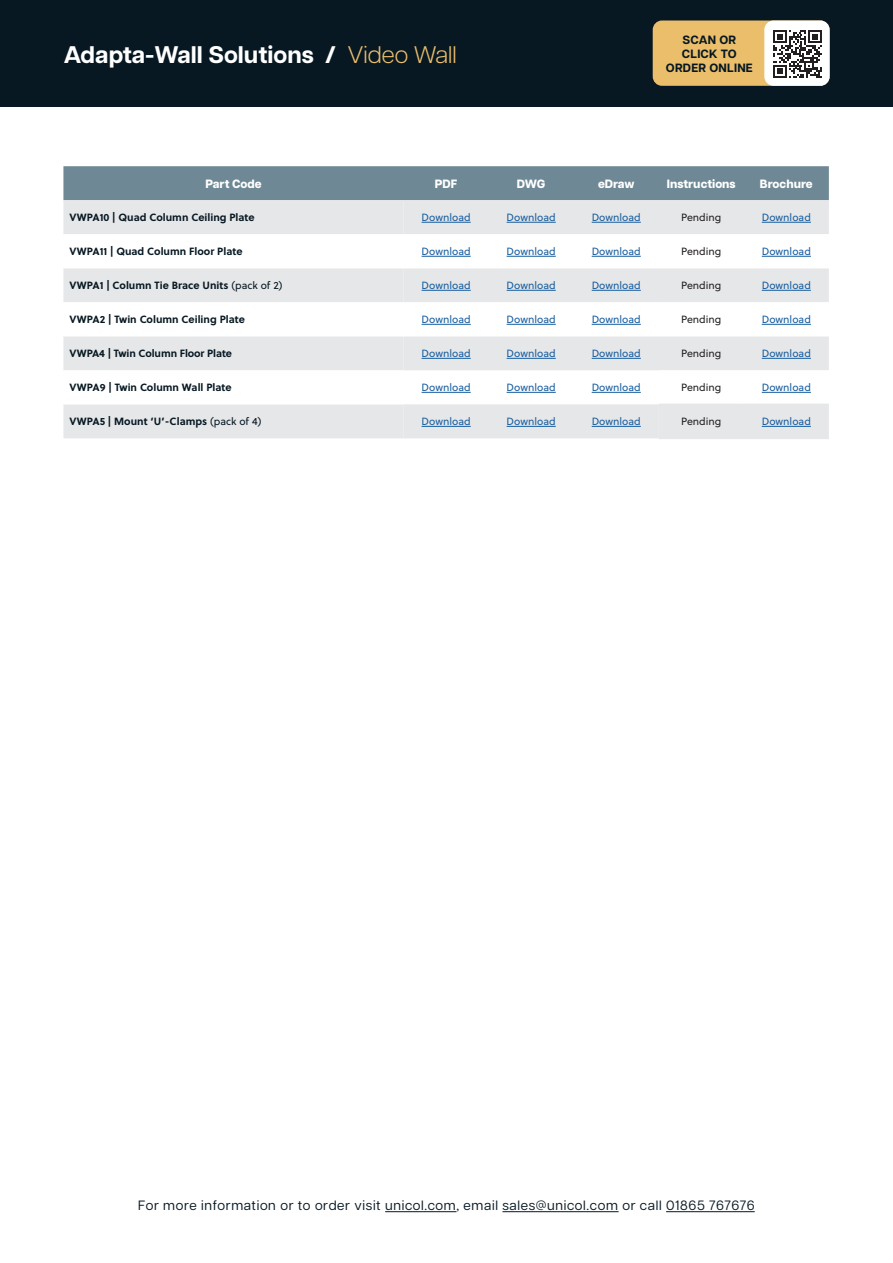
<style>
.page{position:relative;width:893px;height:1263px;background:#fff}
.page>*{position:absolute;margin:0;border:0;box-sizing:border-box;transform-origin:0 0}
.t1{font:700 24px "Articulat CF";color:#fff}
.t2{font:13.5px "Articulat CF";letter-spacing:.05em;color:#071822}
.t3{font:800 12px "Articulat CF";color:#fff}
.t4{font:700 12px/14.4px "Articulat CF";letter-spacing:.02em;color:#071822;text-align:center}
.t5{font:10.5px "Soleil";color:#175d9e}
.t6{font:700 10.5px "Soleil";color:#071822}
.t7{font:10.5px "Soleil";color:#231f20}
.s1{font-weight:300;color:#ebbe6c}
.s2{font-weight:400}
</style>
<div class="page">
<div style="left:63px;top:166px;width:766px;height:34px;background:#6e8995"></div>
<div style="left:63px;top:200px;width:341px;height:238px;background:#e6e7e9"></div>
<div style="left:404px;top:200px;width:425px;height:238px;background:#e6e7e9"></div>
<svg style="left:63px;top:234px;width:766px;height:170px"></svg>
<svg style="left:404px;top:234px;width:255px;height:102px"></svg>
<hr style="left:659px;top:404px;width:85px;height:1px;background:#e6e7e9">
<hr style="left:744px;top:404px;width:85px;height:1px;background:#e6e7e9">
<hr style="left:659px;top:438px;width:85px;height:1px;background:#e6e7e9">
<hr style="left:744px;top:438px;width:85px;height:1px;background:#e6e7e9">
<hr style="left:422px;top:222px;width:49px;height:1px;background:#175d9e">
<hr style="left:507px;top:222px;width:49px;height:1px;background:#175d9e">
<hr style="left:592px;top:222px;width:49px;height:1px;background:#175d9e">
<hr style="left:762px;top:222px;width:49px;height:1px;background:#175d9e">
<hr style="left:422px;top:256px;width:49px;height:1px;background:#175d9e">
<hr style="left:507px;top:256px;width:49px;height:1px;background:#175d9e">
<hr style="left:592px;top:256px;width:49px;height:1px;background:#175d9e">
<hr style="left:762px;top:256px;width:49px;height:1px;background:#175d9e">
<hr style="left:422px;top:290px;width:49px;height:1px;background:#175d9e">
<hr style="left:507px;top:290px;width:49px;height:1px;background:#175d9e">
<hr style="left:592px;top:290px;width:49px;height:1px;background:#175d9e">
<hr style="left:762px;top:290px;width:49px;height:1px;background:#175d9e">
<hr style="left:422px;top:324px;width:49px;height:1px;background:#175d9e">
<hr style="left:507px;top:324px;width:49px;height:1px;background:#175d9e">
<hr style="left:592px;top:324px;width:49px;height:1px;background:#175d9e">
<hr style="left:762px;top:324px;width:49px;height:1px;background:#175d9e">
<hr style="left:422px;top:358px;width:49px;height:1px;background:#175d9e">
<hr style="left:507px;top:358px;width:49px;height:1px;background:#175d9e">
<hr style="left:592px;top:358px;width:49px;height:1px;background:#175d9e">
<hr style="left:762px;top:358px;width:49px;height:1px;background:#175d9e">
<hr style="left:422px;top:392px;width:49px;height:1px;background:#175d9e">
<hr style="left:507px;top:392px;width:49px;height:1px;background:#175d9e">
<hr style="left:592px;top:392px;width:49px;height:1px;background:#175d9e">
<hr style="left:762px;top:392px;width:49px;height:1px;background:#175d9e">
<hr style="left:422px;top:426px;width:49px;height:1px;background:#175d9e">
<hr style="left:507px;top:426px;width:49px;height:1px;background:#175d9e">
<hr style="left:592px;top:426px;width:49px;height:1px;background:#175d9e">
<hr style="left:762px;top:426px;width:49px;height:1px;background:#175d9e">
<div style="left:0;top:0;width:893px;height:106px;background:#071822"></div>
<hr style="left:385px;top:1211px;width:71px;height:1px;background:#071822">
<hr style="left:502px;top:1211px;width:117px;height:1px;background:#071822">
<hr style="left:666px;top:1211px;width:89px;height:1px;background:#071822">
<div style="left:653px;top:21px;width:176px;height:64px;background:#ebbe6c;border-radius:9px"></div>
<div style="left:653px;top:21px;width:177px;height:65px;border:2px solid #ebbe6c;border-radius:9px"></div>
<div style="left:765px;top:21px;width:64px;height:64px;background:#fff;border-radius:9px"></div>
<div style="left:764px;top:21px;width:66px;height:65px;border:2px solid #fff;border-radius:9px"></div>
<svg style="left:773px;top:30px;width:49px;height:48px"></svg>
<h1 class="t1" style="left:64px;top:37px;width:394px">Adapta-Wall Solutions / <span class="s1">Video Wall</span></h1>
<p class="t4" style="left:666px;top:32px;width:88px">SCAN OR<br>CLICK TO<br>ORDER ONLINE</p>
<p class="t3" style="left:205px;top:175px;width:58px">Part Code</p>
<p class="t3" style="left:435px;top:175px;width:24px">PDF</p>
<p class="t3" style="left:517px;top:175px;width:30px">DWG</p>
<p class="t3" style="left:598px;top:175px;width:38px">eDraw</p>
<p class="t3" style="left:667px;top:175px;width:70px">Instructions</p>
<p class="t3" style="left:760px;top:175px;width:54px">Brochure</p>
<p class="t6" style="left:69px;top:209px;width:187px">VWPA10 | Quad Column Ceiling Plate</p>
<p class="t5" style="left:422px;top:210px;width:51px">Download</p>
<p class="t5" style="left:507px;top:210px;width:51px">Download</p>
<p class="t5" style="left:592px;top:210px;width:51px">Download</p>
<p class="t7" style="left:681px;top:210px;width:42px">Pending</p>
<p class="t5" style="left:762px;top:210px;width:51px">Download</p>
<p class="t6" style="left:69px;top:243px;width:175px">VWPA11 | Quad Column Floor Plate</p>
<p class="t5" style="left:422px;top:244px;width:51px">Download</p>
<p class="t5" style="left:507px;top:244px;width:51px">Download</p>
<p class="t5" style="left:592px;top:244px;width:51px">Download</p>
<p class="t7" style="left:681px;top:244px;width:42px">Pending</p>
<p class="t5" style="left:762px;top:244px;width:51px">Download</p>
<p class="t6" style="left:69px;top:277px;width:214px">VWPA1 | Column Tie Brace Units <span class="s2">(pack of 2)</span></p>
<p class="t5" style="left:422px;top:278px;width:51px">Download</p>
<p class="t5" style="left:507px;top:278px;width:51px">Download</p>
<p class="t5" style="left:592px;top:278px;width:51px">Download</p>
<p class="t7" style="left:681px;top:278px;width:42px">Pending</p>
<p class="t5" style="left:762px;top:278px;width:51px">Download</p>
<p class="t6" style="left:69px;top:311px;width:177px">VWPA2 | Twin Column Ceiling Plate</p>
<p class="t5" style="left:422px;top:312px;width:51px">Download</p>
<p class="t5" style="left:507px;top:312px;width:51px">Download</p>
<p class="t5" style="left:592px;top:312px;width:51px">Download</p>
<p class="t7" style="left:681px;top:312px;width:42px">Pending</p>
<p class="t5" style="left:762px;top:312px;width:51px">Download</p>
<p class="t6" style="left:69px;top:345px;width:164px">VWPA4 | Twin Column Floor Plate</p>
<p class="t5" style="left:422px;top:346px;width:51px">Download</p>
<p class="t5" style="left:507px;top:346px;width:51px">Download</p>
<p class="t5" style="left:592px;top:346px;width:51px">Download</p>
<p class="t7" style="left:681px;top:346px;width:42px">Pending</p>
<p class="t5" style="left:762px;top:346px;width:51px">Download</p>
<p class="t6" style="left:69px;top:379px;width:164px">VWPA9 | Twin Column Wall Plate</p>
<p class="t5" style="left:422px;top:380px;width:51px">Download</p>
<p class="t5" style="left:507px;top:380px;width:51px">Download</p>
<p class="t5" style="left:592px;top:380px;width:51px">Download</p>
<p class="t7" style="left:681px;top:380px;width:42px">Pending</p>
<p class="t5" style="left:762px;top:380px;width:51px">Download</p>
<p class="t6" style="left:69px;top:413px;width:193px">VWPA5 | Mount ‘U’-Clamps <span class="s2">(pack of 4)</span></p>
<p class="t5" style="left:422px;top:414px;width:51px">Download</p>
<p class="t5" style="left:507px;top:414px;width:51px">Download</p>
<p class="t5" style="left:592px;top:414px;width:51px">Download</p>
<p class="t7" style="left:681px;top:414px;width:42px">Pending</p>
<p class="t5" style="left:762px;top:414px;width:51px">Download</p>
<p class="t2" style="left:138px;top:1195px;width:618px">For more information or to order visit unicol.com, email sales@unicol.com or call 01865 767676</p>
</div>
